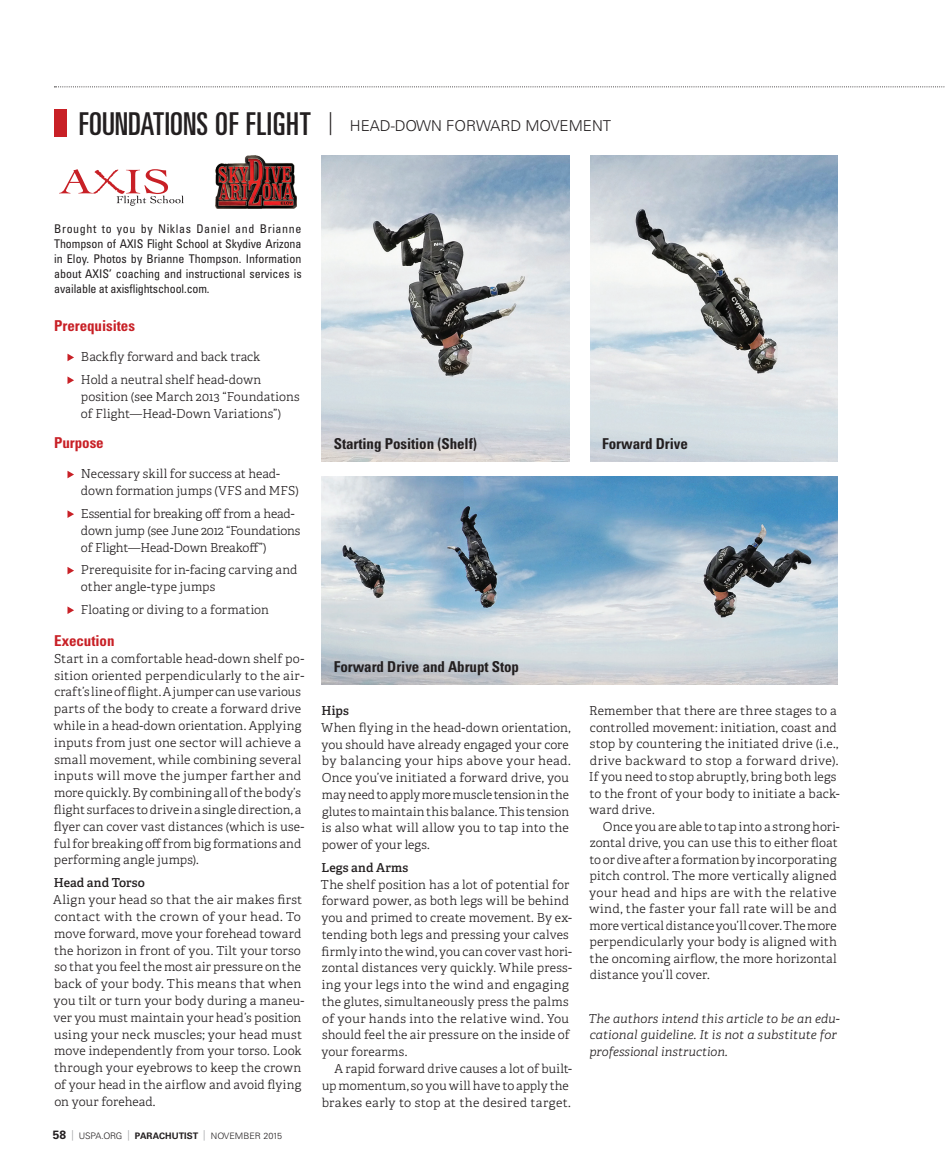
<style>
.page{position:relative;width:945px;height:1168px;background:#fff}
.page>*{position:absolute;margin:0;border:0;box-sizing:border-box;transform-origin:0 0}
.t1{font:700 condensed 15px "Univers";letter-spacing:-.005em;color:#231f20}
.t2{font:300 15px "Univers";color:#231f20}
.t3{font:700 condensed 15px "Univers";letter-spacing:-.005em;color:#c82026}
.t4{font:300 12.3px/16.8px "Adelle Basic";letter-spacing:.015em;color:#231f20}
.t5{font:300 12.3px/16.8px "Adelle";letter-spacing:-.01em;color:#231f20}
.t6{font:italic 300 12.3px/16.5px "Adelle Basic";letter-spacing:.005em;color:#231f20}
.t7{font:600 12.3px "Adelle Basic";letter-spacing:.01em;color:#231f20}
.t8{font:condensed 12px/15px "Univers";letter-spacing:-.01em;color:#231f20;text-align:justify}
.t9{font:300 8.85px "Univers";color:#231f20}
.s1{font-weight:400;font-stretch:ultra-condensed;font-size:31.5px}
.s2{font-weight:100;font-stretch:ultra-condensed;font-size:31.5px}
.s3{font-weight:700;font-size:12px}
.s4{font-stretch:condensed;font-size:10.5px;color:#939598}
.s5{font-size:9px}
.s6{font-weight:700;font-size:9px}
</style>
<div class="page">
<div style="left:54px;top:110px;width:13px;height:26px;background:#c82026"></div>
<svg style="left:68px;top:354px;width:6px;height:7px"></svg>
<svg style="left:68px;top:376px;width:6px;height:8px"></svg>
<svg style="left:68px;top:471px;width:6px;height:7px"></svg>
<svg style="left:68px;top:510px;width:6px;height:8px"></svg>
<svg style="left:68px;top:567px;width:6px;height:7px"></svg>
<svg style="left:68px;top:606px;width:6px;height:8px"></svg>
<svg style="left:59px;top:169px;width:125px;height:37px"></svg>
<img style="left:215px;top:156px;width:81px;height:53px">
<svg style="left:54px;top:87px;width:891px;height:1px"></svg>
<img style="left:322px;top:477px;width:516px;height:207px">
<img style="left:590px;top:156px;width:248px;height:305px">
<img style="left:322px;top:156px;width:247px;height:305px">
<p class="t2" style="left:79px;top:116px;width:534px"><span class="s1">FOUNDATIONS OF FLIGHT</span> <span class="s2">|</span> HEAD-DOWN FORWARD MOVEMENT</p>
<p class="t8" style="left:54px;top:221px;width:249px">Brought to you by Niklas Daniel and Brianne Thompson of AXIS Flight School at Skydive Arizona in Eloy. Photos by Brianne Thompson. Information about AXIS’ coaching and instructional services is available at axisflightschool.com.</p>
<p class="t3" style="left:54px;top:316px;width:82px">Prerequisites</p>
<p class="t5" style="left:81px;top:349px;width:181px">Backfly forward and back track</p>
<p class="t4" style="left:81px;top:371px;width:220px">Hold a neutral shelf head-down position (see March 2013 “Foundations of Flight—Head-Down Variations”)</p>
<p class="t3" style="left:54px;top:433px;width:51px">Purpose</p>
<p class="t5" style="left:81px;top:466px;width:219px">Necessary skill for success at head&shy;down formation jumps (VFS and MFS)</p>
<p class="t5" style="left:81px;top:505px;width:221px">Essential for breaking off from a head&shy;down jump (see June 2012 “Foundations of Flight—Head-Down Breakoff”)</p>
<p class="t4" style="left:81px;top:562px;width:218px">Prerequisite for in-facing carving and other angle-type jumps</p>
<p class="t4" style="left:81px;top:601px;width:189px">Floating or diving to a formation</p>
<p class="t3" style="left:54px;top:631px;width:62px">Execution</p>
<p class="t4" style="left:54px;top:650px;width:252px">Start in a comfortable head-down shelf po&shy;sition oriented perpendicularly to the air&shy;craft’s line of flight. A jumper can use various parts of the body to create a forward drive while in a head-down orientation. Applying inputs from just one sector will achieve a small movement, while combining several inputs will move the jumper farther and more quickly. By combining all of the body’s flight surfaces to drive in a single direction, a flyer can cover vast distances (which is use&shy;ful for breaking off from big formations and performing angle jumps).</p>
<p class="t7" style="left:54px;top:875px;width:93px">Head and Torso</p>
<p class="t4" style="left:53px;top:891px;width:252px">Align your head so that the air makes first contact with the crown of your head. To move forward, move your forehead toward the horizon in front of you. Tilt your torso so that you feel the most air pressure on the back of your body. This means that when you tilt or turn your body during a maneu&shy;ver you must maintain your head’s position using your neck muscles; your head must move independently from your torso. Look through your eyebrows to keep the crown of your head in the airflow and avoid flying on your forehead.</p>
<p class="t9" style="left:53px;top:1130px;width:231px"><span class="s3">58</span> <span class="s4">|</span> <span class="s5">USPA.ORG</span> <span class="s4">|</span> <span class="s6">PARACHUTIST</span> <span class="s4">|</span> NOVEMBER 2015</p>
<p class="t1" style="left:334px;top:434px;width:145px">Starting Position (Shelf)</p>
<p class="t1" style="left:602px;top:434px;width:87px">Forward Drive</p>
<p class="t1" style="left:334px;top:657px;width:187px">Forward Drive and Abrupt Stop</p>
<p class="t7" style="left:322px;top:703px;width:29px">Hips</p>
<p class="t4" style="left:321px;top:719px;width:251px">When flying in the head-down orientation, you should have already engaged your core by balancing your hips above your head.<br>Once you’ve initiated a forward drive, you may need to apply more muscle tension in the glutes to maintain this balance. This tension is also what will allow you to tap into the power of your legs.</p>
<p class="t7" style="left:322px;top:860px;width:88px">Legs and Arms</p>
<p class="t4" style="left:321px;top:876px;width:253px">The shelf position has a lot of potential for forward power, as both legs will be behind you and primed to create movement. By ex&shy;tending both legs and pressing your calves firmly into the wind, you can cover vast hori&shy;zontal distances very quickly. While press&shy;ing your legs into the wind and engaging the glutes, simultaneously press the palms of your hands into the relative wind. You should feel the air pressure on the inside of your forearms.</p>
<p class="t4" style="left:322px;top:1060px;width:252px;text-indent:13px">A rapid forward drive causes a lot of built&shy;up momentum, so you will have to apply the brakes early to stop at the desired target.</p>
<p class="t4" style="left:589px;top:702px;width:252px">Remember that there are three stages to a controlled movement: initiation, coast and stop by countering the initiated drive (i.e., drive backward to stop a forward drive).<br>If you need to stop abruptly, bring both legs to the front of your body to initiate a back&shy;ward drive.</p>
<p class="t4" style="left:589px;top:818px;width:252px;text-indent:14px">Once you are able to tap into a strong hori&shy;zontal drive, you can use this to either float to or dive after a formation by incorporating pitch control. The more vertically aligned your head and hips are with the relative wind, the faster your fall rate will be and more vertical distance you’ll cover. The more perpendicularly your body is aligned with the oncoming airflow, the more horizontal distance you’ll cover.</p>
<p class="t6" style="left:588px;top:1010px;width:253px">The authors intend this article to be an edu&shy;cational guideline. It is not a substitute for professional instruction.</p>
</div>
